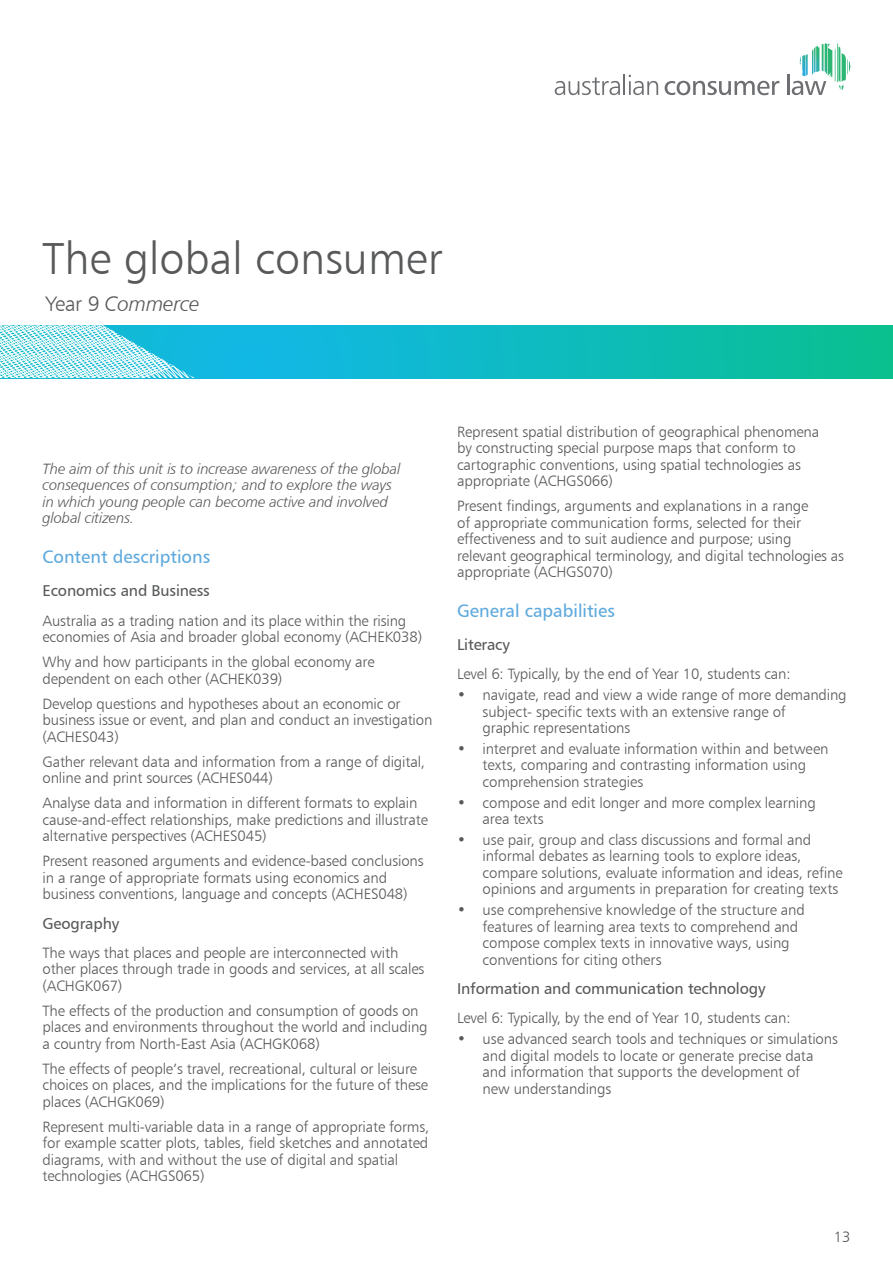
<style>
.page{position:relative;width:893px;height:1263px;background:#fff}
.page>*{position:absolute;margin:0;border:0;box-sizing:border-box;transform-origin:0 0}
.t1{font:45px "Humanist 777 BT Light B";color:#58595b}
.t2{font:21px "Humanist 777 BT Light Italic B";letter-spacing:-.01em;color:#58595b}
.t3{font:18px "Humanist 777 BT Roman B";color:#5da9dd}
.t4{font:15.75px "Humanist 777 BT Roman B";letter-spacing:-.01em;color:#58595b}
.t5{font:15px/16.5px "Humanist 777 BT Light B";letter-spacing:-.01em;color:#58595b}
.t6{font:15px/16.5px "Humanist 777 BT Light Italic B";letter-spacing:-.01em;color:#58595b}
.s1{font-family:"Humanist 777 BT Light B"}
</style>
<div class="page">
<svg style="left:555px;top:74px;width:103px;height:21px"></svg>
<svg style="left:665px;top:81px;width:114px;height:14px"></svg>
<hr style="left:787px;top:74px;width:2px;height:21px;background:#6d6e71">
<svg style="left:792px;top:43px;width:48px;height:52px"></svg>
<svg style="left:195px;top:325px;width:698px;height:53px;background:#0ebbbe"></svg>
<svg style="left:0;top:325px;width:195px;height:53px"></svg>
<h1 class="t1" style="left:43px;top:231px;width:402px">The global consumer</h1>
<h2 class="t2" style="left:46px;top:291px;width:156px"><span class="s1">Year 9</span> Commerce</h2>
<p class="t6" style="left:43px;top:460px;width:360px">The aim of this unit is to increase awareness of the global consequences of consumption; and to explore the ways in which young people can become active and involved global citizens.</p>
<p class="t3" style="left:43px;top:545px;width:169px">Content descriptions</p>
<p class="t4" style="left:43px;top:581px;width:169px">Economics and Business</p>
<p class="t5" style="left:43px;top:612px;width:381px">Australia as a trading nation and its place within the rising economies of Asia and broader global economy (ACHEK038)</p>
<p class="t5" style="left:43px;top:653px;width:334px">Why and how participants in the global economy are dependent on each other (ACHEK039)</p>
<p class="t5" style="left:43px;top:695px;width:391px">Develop questions and hypotheses about an economic or business issue or event, and plan and conduct an investigation (ACHES043)</p>
<p class="t5" style="left:43px;top:753px;width:384px">Gather relevant data and information from a range of digital, online and print sources (ACHES044)</p>
<p class="t5" style="left:43px;top:794px;width:387px">Analyse data and information in different formats to explain cause-and-effect relationships, make predictions and illustrate alternative perspectives (ACHES045)</p>
<p class="t5" style="left:43px;top:852px;width:383px">Present reasoned arguments and evidence-based conclusions in a range of appropriate formats using economics and business conventions, language and concepts (ACHES048)</p>
<p class="t4" style="left:43px;top:913px;width:78px">Geography</p>
<p class="t5" style="left:43px;top:944px;width:383px">The ways that places and people are interconnected with other places through trade in goods and services, at all scales (ACHGK067)</p>
<p class="t5" style="left:43px;top:1002px;width:387px">The effects of the production and consumption of goods on places and environments throughout the world and including a country from North-East Asia (ACHGK068)</p>
<p class="t5" style="left:43px;top:1060px;width:387px">The effects of people’s travel, recreational, cultural or leisure choices on places, and the implications for the future of these places (ACHGK069)</p>
<p class="t5" style="left:43px;top:1118px;width:388px">Represent multi-variable data in a range of appropriate forms, for example scatter plots, tables, field sketches and annotated diagrams, with and without the use of digital and spatial technologies (ACHGS065)</p>
<p class="t5" style="left:457px;top:423px;width:364px">Represent spatial distribution of geographical phenomena by constructing special purpose maps that conform to cartographic conventions, using spatial technologies as appropriate (ACHGS066)</p>
<p class="t5" style="left:457px;top:497px;width:389px">Present findings, arguments and explanations in a range<br>of appropriate communication forms, selected for their effectiveness and to suit audience and purpose; using relevant geographical terminology, and digital technologies as appropriate (ACHGS070)</p>
<p class="t3" style="left:457px;top:599px;width:159px">General capabilities</p>
<p class="t4" style="left:457px;top:635px;width:54px">Literacy</p>
<p class="t5" style="left:457px;top:666px;width:335px">Level 6: Typically, by the end of Year 10, students can:</p>
<p class="t5" style="left:483px;top:686px;width:366px;text-indent:-26px">• navigate, read and view a wide range of more demanding subject- specific texts with an extensive range of<br>graphic representations</p>
<p class="t5" style="left:483px;top:740px;width:347px;text-indent:-26px">• interpret and evaluate information within and between texts, comparing and contrasting information using comprehension strategies</p>
<p class="t5" style="left:483px;top:794px;width:335px;text-indent:-26px">• compose and edit longer and more complex learning area texts</p>
<p class="t5" style="left:483px;top:831px;width:362px;text-indent:-26px">• use pair, group and class discussions and formal and informal debates as learning tools to explore ideas, compare solutions, evaluate information and ideas, refine opinions and arguments in preparation for creating texts</p>
<p class="t5" style="left:483px;top:901px;width:324px;text-indent:-26px">• use comprehensive knowledge of the structure and features of learning area texts to comprehend and compose complex texts in innovative ways, using conventions for citing others</p>
<p class="t4" style="left:457px;top:979px;width:310px">Information and communication technology</p>
<p class="t5" style="left:457px;top:1009px;width:335px">Level 6: Typically, by the end of Year 10, students can:</p>
<p class="t5" style="left:483px;top:1030px;width:357px;text-indent:-26px">• use advanced search tools and techniques or simulations and digital models to locate or generate precise data and information that supports the development of<br>new understandings</p>
<p class="t5" style="left:834px;top:1228px;width:18px">13</p>
</div>
